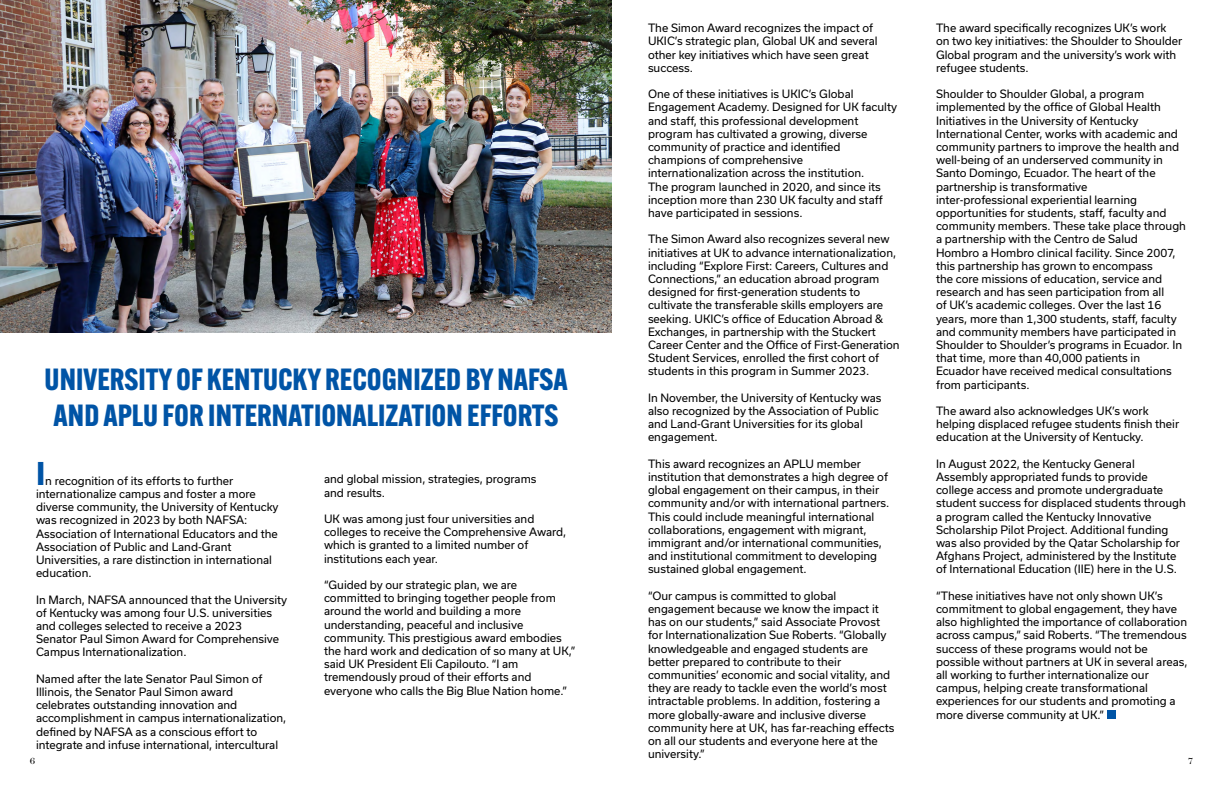
<style>
.page{position:relative;width:1224px;height:792px;background:#fff}
.page>*{position:absolute;margin:0;border:0;box-sizing:border-box;transform-origin:0 0}
.t1{font:700 30px/36px "Alternate Gothic ATF";color:#0054a6;text-align:center}
.t2{font:700 30px "Usual";color:#0054a6}
.t3{font:11px/13.2px "Usual";color:#000}
.t4{font:10px "Surveyor Display";color:#000}
</style>
<div class="page">
<img style="left:0;top:0;width:612px;height:333px">
<div style="left:1107px;top:710px;width:8px;height:8px;background:#0054a6"></div>
<p class="t3" style="left:648px;top:22px;width:231px">The Simon Award recognizes the impact of UKIC’s strategic plan, Global UK and several other key initiatives which have seen great success.</p>
<p class="t3" style="left:648px;top:88px;width:251px">One of these initiatives is UKIC’s Global Engagement Academy. Designed for UK faculty and staff, this professional development program has cultivated a growing, diverse community of practice and identified champions of comprehensive internationalization across the institution.<br>The program launched in 2020, and since its inception more than 230 UK faculty and staff have participated in sessions.</p>
<p class="t3" style="left:648px;top:233px;width:253px">The Simon Award also recognizes several new initiatives at UK to advance internationalization, including “Explore First: Careers, Cultures and Connections,” an education abroad program designed for first-generation students to cultivate the transferable skills employers are seeking. UKIC’s office of Education Abroad &amp; Exchanges, in partnership with the Stuckert Career Center and the Office of First-Generation Student Services, enrolled the first cohort of students in this program in Summer 2023.</p>
<p class="t3" style="left:648px;top:391px;width:235px">In November, the University of Kentucky was also recognized by the Association of Public and Land-Grant Universities for its global engagement.</p>
<p class="t3" style="left:648px;top:457px;width:243px">This award recognizes an APLU member institution that demonstrates a high degree of global engagement on their campus, in their community and/or with international partners.<br>This could include meaningful international collaborations, engagement with migrant, immigrant and/or international communities, and institutional commitment to developing sustained global engagement.</p>
<p class="t3" style="left:648px;top:589px;width:248px">“Our campus is committed to global engagement because we know the impact it has on our students,” said Associate Provost for Internationalization Sue Roberts. “Globally knowledgeable and engaged students are better prepared to contribute to their communities’ economic and social vitality, and they are ready to tackle even the world’s most intractable problems. In addition, fostering a more globally-aware and inclusive diverse community here at UK, has far-reaching effects on all our students and everyone here at the university.”</p>
<p class="t3" style="left:936px;top:22px;width:248px">The award specifically recognizes UK’s work on two key initiatives: the Shoulder to Shoulder Global program and the university’s work with refugee students.</p>
<p class="t3" style="left:936px;top:88px;width:252px">Shoulder to Shoulder Global, a program implemented by the office of Global Health Initiatives in the University of Kentucky International Center, works with academic and community partners to improve the health and well-being of an underserved community in Santo Domingo, Ecuador. The heart of the partnership is transformative<br>inter-professional experiential learning opportunities for students, staff, faculty and community members. These take place through a partnership with the Centro de Salud<br>Hombro a Hombro clinical facility. Since 2007, this partnership has grown to encompass<br>the core missions of education, service and research and has seen participation from all<br>of UK’s academic colleges. Over the last 16 years, more than 1,300 students, staff, faculty and community members have participated in Shoulder to Shoulder’s programs in Ecuador. In that time, more than 40,000 patients in Ecuador have received medical consultations from participants.</p>
<p class="t3" style="left:936px;top:404px;width:245px">The award also acknowledges UK’s work helping displaced refugee students finish their education at the University of Kentucky.</p>
<p class="t3" style="left:936px;top:457px;width:251px">In August 2022, the Kentucky General Assembly appropriated funds to provide college access and promote undergraduate student success for displaced students through a program called the Kentucky Innovative Scholarship Pilot Project. Additional funding was also provided by the Qatar Scholarship for Afghans Project, administered by the Institute of International Education (IIE) here in the U.S.</p>
<p class="t3" style="left:936px;top:589px;width:253px">“These initiatives have not only shown UK’s commitment to global engagement, they have also highlighted the importance of collaboration across campus,” said Roberts. “The tremendous success of these programs would not be possible without partners at UK in several areas, all working to further internationalize our campus, helping create transformational experiences for our students and promoting a more diverse community at UK.”</p>
<h1 class="t1" style="left:45px;top:361px;width:525px">UNIVERSITY OF KENTUCKY RECOGNIZED BY NAFSA<br>AND APLU FOR INTERNATIONALIZATION EFFORTS</h1>
<h1 class="t2" style="left:36px;top:456px;width:11px">I</h1>
<p class="t3" style="left:324px;top:473px;width:214px">and global mission, strategies, programs and results.</p>
<p class="t3" style="left:324px;top:512px;width:244px">UK was among just four universities and colleges to receive the Comprehensive Award, which is granted to a limited number of institutions each year.</p>
<p class="t3" style="left:324px;top:578px;width:253px">“Guided by our strategic plan, we are committed to bringing together people from around the world and building a more understanding, peaceful and inclusive community. This prestigious award embodies the hard work and dedication of so many at UK,” said UK President Eli Capilouto. “I am tremendously proud of their efforts and everyone who calls the Big Blue Nation home.”</p>
<p class="t3" style="left:36px;top:474px;width:244px;text-indent:9px">n recognition of its efforts to further internationalize campus and foster a more diverse community, the University of Kentucky was recognized in 2023 by both NAFSA:<br>Association of International Educators and the Association of Public and Land-Grant Universities, a rare distinction in international education.</p>
<p class="t3" style="left:36px;top:593px;width:253px">In March, NAFSA announced that the University of Kentucky was among four U.S. universities and colleges selected to receive a 2023<br>Senator Paul Simon Award for Comprehensive Campus Internationalization.</p>
<p class="t3" style="left:36px;top:672px;width:252px">Named after the late Senator Paul Simon of Illinois, the Senator Paul Simon award celebrates outstanding innovation and accomplishment in campus internationalization, defined by NAFSA as a conscious effort to integrate and infuse international, intercultural</p>
<p class="t4" style="left:30px;top:755px;width:7px">6</p>
<p class="t4" style="left:1188px;top:755px;width:7px">7</p>
</div>
